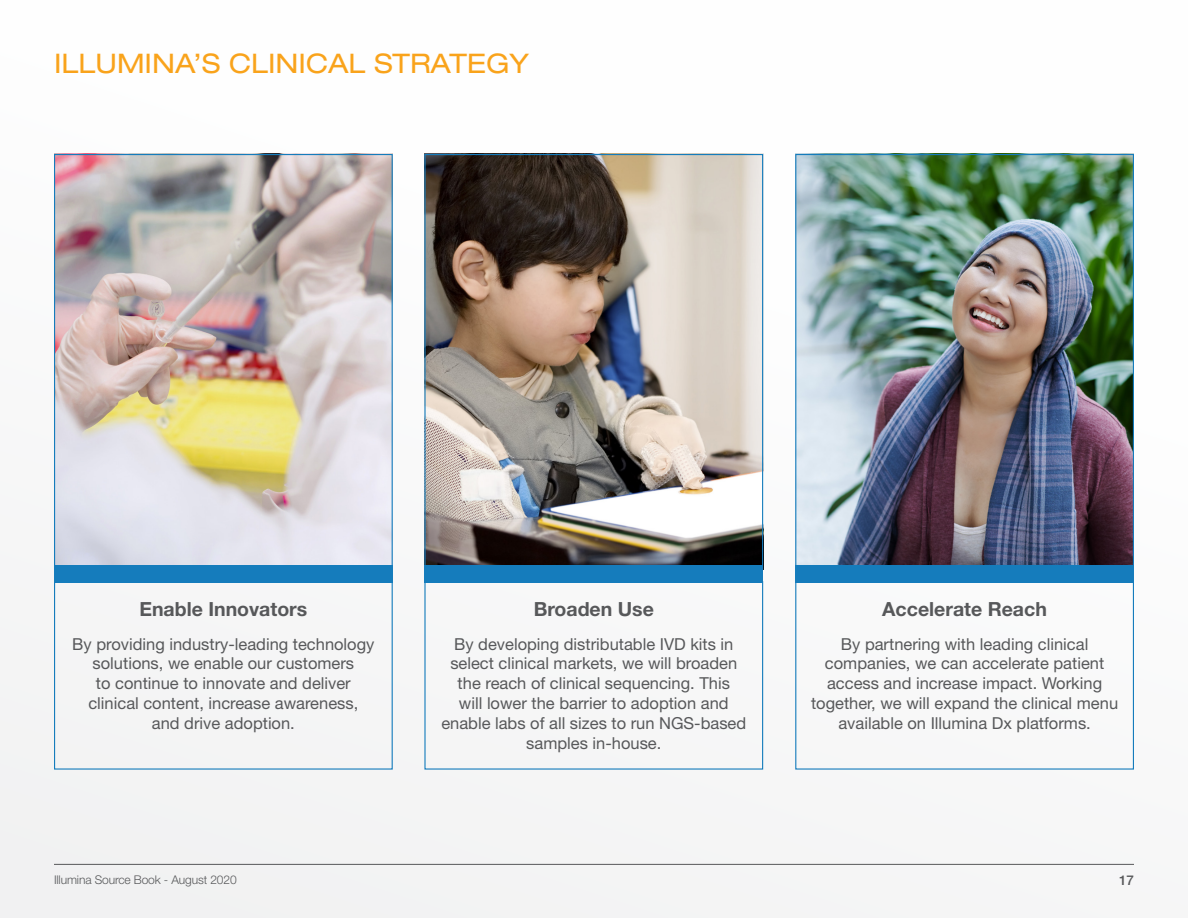
<style>
.page{position:relative;width:1188px;height:918px;background:#f7f7f8}
.page>*{position:absolute;margin:0;border:0;box-sizing:border-box;transform-origin:0 0}
.TOC_Title{font:expanded 27px "Helvetica Neue LT Std";color:#f9a31b}
.SubTitle{font:700 19.5px "Helvetica Neue LT Std";color:#57585a}
.SubTitle-2{font:16.5px/19.8px "Helvetica Neue LT Std";color:#57585a;text-align:center}
.t1{font:500 13.5px "Helvetica Neue LT Std";color:#57585a}
.t2{font:300 12px "Helvetica Neue LT Std";letter-spacing:-.01em;color:#57585a}
</style>
<div class="page">
<hr style="left:54px;top:864px;width:1080px;height:1px;background:#57585a">
<div style="left:54px;top:581px;width:339px;height:189px;border:1px solid #157cbc"></div>
<div style="left:795px;top:581px;width:339px;height:189px;border:1px solid #157cbc"></div>
<img style="left:56px;top:156px;width:335px;height:409px">
<img style="left:797px;top:156px;width:335px;height:409px">
<img style="left:426px;top:156px;width:335px;height:409px">
<div style="left:54px;top:565px;width:339px;height:18px;background:#157cbc"></div>
<div style="left:795px;top:565px;width:339px;height:18px;background:#157cbc"></div>
<div style="left:424px;top:565px;width:339px;height:18px;background:#157cbc"></div>
<p class="TOC_Title" style="left:54px;top:47px;width:477px">ILLUMINA’S CLINICAL STRATEGY</p>
<p class="SubTitle" style="left:139px;top:597px;width:169px">Enable Innovators</p>
<p class="SubTitle-2" style="left:72px;top:634px;width:304px">By providing industry-leading technology solutions, we enable our customers<br>to continue to innovate and deliver clinical content, increase awareness,<br>and drive adoption.</p>
<p class="SubTitle" style="left:534px;top:597px;width:122px">Broaden Use</p>
<p class="SubTitle-2" style="left:441px;top:634px;width:306px">By developing distributable IVD kits in select clinical markets, we will broaden the reach of clinical sequencing. This<br>will lower the barrier to adoption and enable labs of all sizes to run NGS-based samples in-house.</p>
<p class="SubTitle" style="left:882px;top:597px;width:166px">Accelerate Reach</p>
<p class="SubTitle-2" style="left:811px;top:634px;width:309px">By partnering with leading clinical companies, we can accelerate patient access and increase impact. Working together, we will expand the clinical menu available on Illumina Dx platforms.</p>
<p class="t2" style="left:54px;top:872px;width:184px">Illumina Source Book - August 2020</p>
<p class="t1" style="left:1119px;top:872px;width:16px">17</p>
</div>
